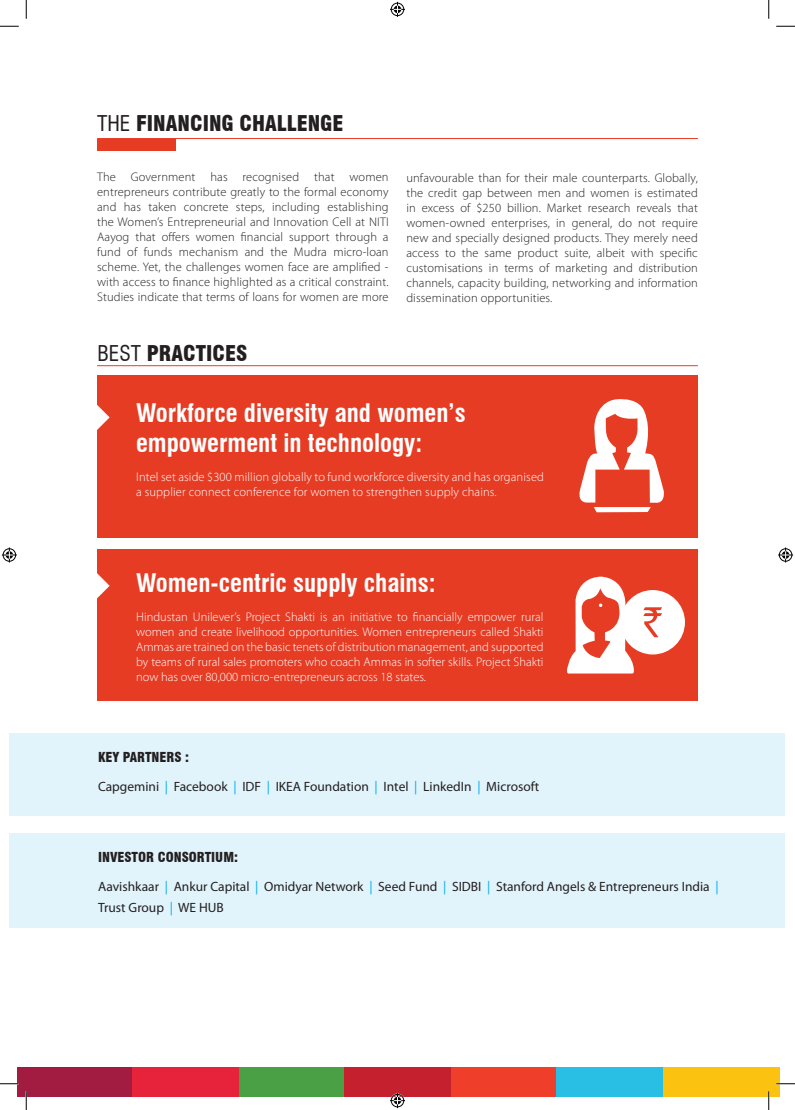
<style>
.page{position:relative;width:795px;height:1110px;background:#fff}
.page>*{position:absolute;margin:0;border:0;box-sizing:border-box;transform-origin:0 0}
.t1{font:700 condensed 25px/30px "Swiss 721 BT";color:#fff}
.t2{font:900 condensed 21.25px "Swiss 721 BT";color:#231f20}
.t3{font:13.5px/21.5px "Myriad Pro";color:#231f20}
.t4{font:900 condensed 13.5px "Swiss 721 BT";color:#231f20}
.t5{font:300 12.5px/15px "Myriad Pro";letter-spacing:.01em;color:#231f20;text-align:justify}
.t6{font:300 12.5px/15px "Myriad Pro";letter-spacing:.01em;color:#fff}
.s1{font-weight:400}
.s2{color:#00aeef}
</style>
<div class="page">
<div style="left:97px;top:139px;width:79px;height:11px;background:#e73c24"></div>
<hr style="left:97px;top:138px;width:601px;height:1px;background:#e73c24">
<hr style="left:97px;top:365px;width:601px;height:1px;background:#e73c24">
<div style="left:97px;top:375px;width:601px;height:163px;background:#e73c24"></div>
<div style="left:97px;top:550px;width:601px;height:151px;background:#e73c24"></div>
<div style="left:10px;top:733px;width:775px;height:83px;background:#e1f4fc"></div>
<div style="left:10px;top:833px;width:775px;height:94px;background:#e1f4fc"></div>
<svg style="left:97px;top:405px;width:13px;height:25px"></svg>
<svg style="left:97px;top:573px;width:13px;height:25px"></svg>
<svg style="left:579px;top:399px;width:85px;height:113px"></svg>
<svg style="left:567px;top:576px;width:68px;height:98px"></svg>
<div style="left:621px;top:590px;width:64px;height:64px;background:#fff;border-radius:50%"></div>
<svg style="left:643px;top:607px;width:19px;height:30px"></svg>
<div style="left:17px;top:1068px;width:115px;height:29px;background:#a21c42"></div>
<div style="left:239px;top:1068px;width:106px;height:29px;background:#4aa045"></div>
<div style="left:450px;top:1068px;width:106px;height:29px;background:#ef3f2b"></div>
<div style="left:663px;top:1068px;width:117px;height:29px;background:#fbc310"></div>
<div style="left:132px;top:1068px;width:107px;height:29px;background:#e6233b"></div>
<div style="left:344px;top:1068px;width:106px;height:29px;background:#c4202d"></div>
<div style="left:556px;top:1068px;width:107px;height:29px;background:#29bee4"></div>
<svg style="left:0;top:25px;width:19px;height:2px"></svg>
<svg style="left:776px;top:25px;width:19px;height:2px"></svg>
<svg style="left:0;top:1083px;width:19px;height:2px"></svg>
<svg style="left:776px;top:1083px;width:19px;height:2px"></svg>
<svg style="left:25px;top:0;width:2px;height:19px"></svg>
<svg style="left:25px;top:1091px;width:2px;height:19px"></svg>
<svg style="left:768px;top:0;width:2px;height:19px"></svg>
<svg style="left:768px;top:1091px;width:2px;height:19px"></svg>
<svg style="left:390px;top:2px;width:15px;height:15px"></svg>
<svg style="left:390px;top:1093px;width:15px;height:15px"></svg>
<svg style="left:2px;top:548px;width:15px;height:14px"></svg>
<svg style="left:778px;top:548px;width:15px;height:14px"></svg>
<h2 class="t2" style="left:97px;top:111px;width:248px"><span class="s1">THE</span> FINANCING CHALLENGE</h2>
<p class="t5" style="left:97px;top:170px;width:293px">The Government has recognised that women entrepreneurs contribute greatly to the formal economy and has taken concrete steps, including establishing the Women’s Entrepreneurial and Innovation Cell at NITI Aayog that offers women financial support through a fund of funds mechanism and the Mudra micro-loan scheme. Yet, the challenges women face are amplified - with access to finance highlighted as a critical constraint.<br>Studies indicate that terms of loans for women are more</p>
<p class="t5" style="left:406px;top:171px;width:293px">unfavourable than for their male counterparts. Globally, the credit gap between men and women is estimated in excess of $250 billion. Market research reveals that women-owned enterprises, in general, do not require new and specially designed products. They merely need access to the same product suite, albeit with specific customisations in terms of marketing and distribution channels, capacity building, networking and information dissemination opportunities.</p>
<h2 class="t2" style="left:98px;top:341px;width:151px"><span class="s1">BEST</span> PRACTICES</h2>
<h1 class="t1" style="left:136px;top:398px;width:331px">Workforce diversity and women’s empowerment in technology:</h1>
<p class="t6" style="left:136px;top:470px;width:409px">Intel set aside $300 million globally to fund workforce diversity and has organised a supplier connect conference for women to strengthen supply chains.</p>
<h1 class="t1" style="left:136px;top:568px;width:301px">Women-centric supply chains:</h1>
<p class="t6" style="left:136px;top:609px;width:409px;text-align:justify">Hindustan Unilever’s Project Shakti is an initiative to financially empower rural women and create livelihood opportunities. Women entrepreneurs called Shakti Ammas are trained on the basic tenets of distribution management, and supported by teams of rural sales promoters who coach Ammas in softer skills. Project Shakti now has over 80,000 micro-entrepreneurs across 18 states.</p>
<p class="t4" style="left:98px;top:749px;width:92px">KEY PARTNERS :</p>
<p class="t3" style="left:98px;top:776px;width:443px">Capgemini <span class="s2">|</span> Facebook <span class="s2">|</span> IDF <span class="s2">|</span> IKEA Foundation <span class="s2">|</span> Intel <span class="s2">|</span> LinkedIn <span class="s2">|</span> Microsoft</p>
<p class="t4" style="left:98px;top:849px;width:141px">INVESTOR CONSORTIUM:</p>
<p class="t3" style="left:98px;top:875px;width:622px">Aavishkaar <span class="s2">|</span> Ankur Capital <span class="s2">|</span> Omidyar Network <span class="s2">|</span> Seed Fund <span class="s2">|</span> SIDBI <span class="s2">|</span> Stanford Angels &amp; Entrepreneurs India <span class="s2">|<br></span>Trust Group <span class="s2">|</span> WE HUB</p>
</div>
